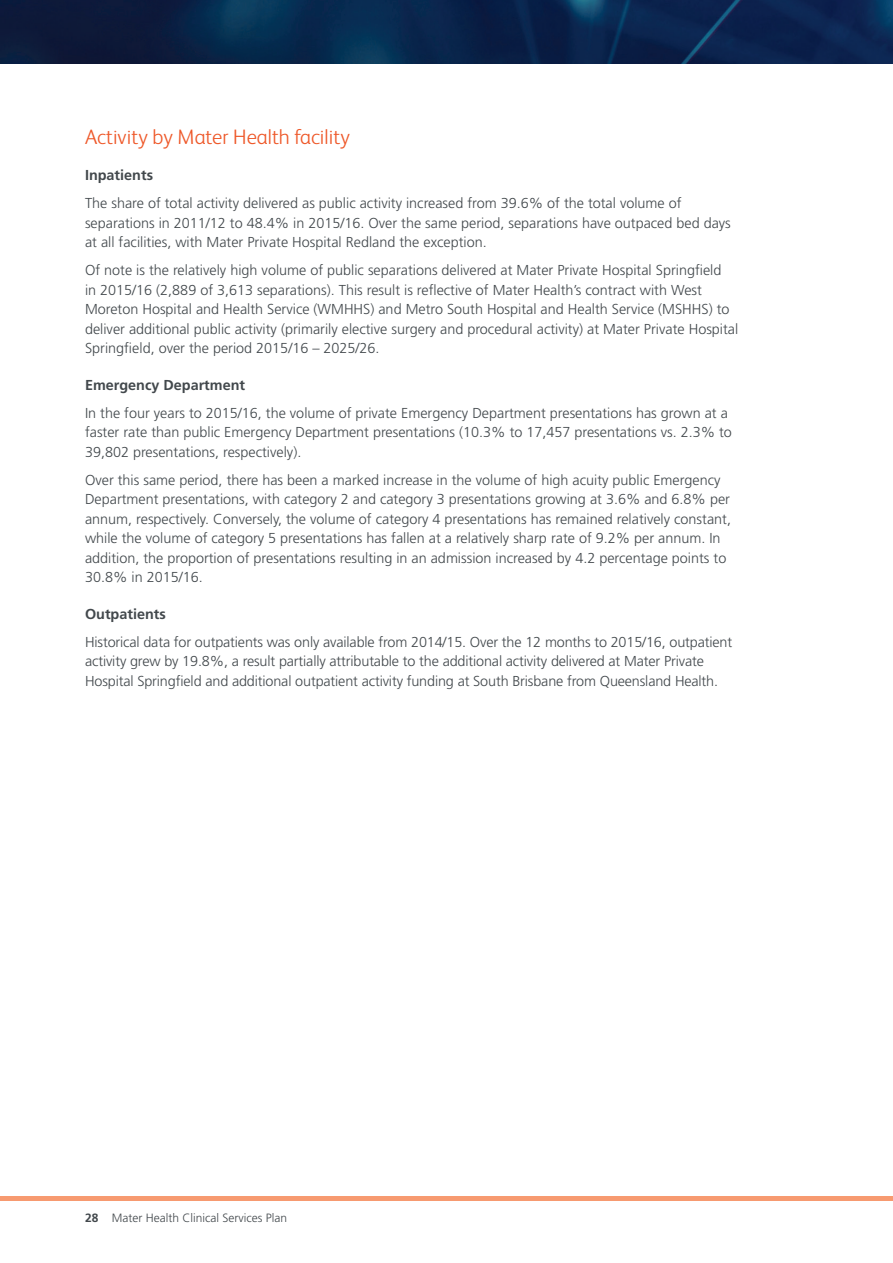
<style>
.page{position:relative;width:893px;height:1263px;background:#fff}
.page>*{position:absolute;margin:0;border:0;box-sizing:border-box;transform-origin:0 0}
.t1{font:300 21px "FS Albert";color:#ee5829}
.t2{font:300 14.4px/19.5px "Frutiger LT Std";color:#42484c}
.t3{font:700 14.4px "Frutiger LT Std";color:#42484c}
.t4{font:300 12px "Frutiger LT Std";color:#42484c}
.s1{font-weight:700}
</style>
<div class="page">
<img style="left:0;top:0;width:893px;height:64px">
<hr style="left:0;top:1196px;width:893px;height:4px;background:#f79a70">
<h1 class="t1" style="left:85px;top:123px;width:266px">Activity by Mater Health facility</h1>
<p class="t3" style="left:85px;top:167px;width:70px">Inpatients</p>
<p class="t2" style="left:85px;top:194px;width:647px">The share of total activity delivered as public activity increased from 39.6% of the total volume of separations in 2011/12 to 48.4% in 2015/16. Over the same period, separations have outpaced bed days at all facilities, with Mater Private Hospital Redland the exception.</p>
<p class="t2" style="left:85px;top:261px;width:655px">Of note is the relatively high volume of public separations delivered at Mater Private Hospital Springfield<br>in 2015/16 (2,889 of 3,613 separations). This result is reflective of Mater Health’s contract with West Moreton Hospital and Health Service (WMHHS) and Metro South Hospital and Health Service (MSHHS) to deliver additional public activity (primarily elective surgery and procedural activity) at Mater Private Hospital Springfield, over the period 2015/16 – 2025/26.</p>
<p class="t3" style="left:85px;top:376px;width:162px">Emergency Department</p>
<p class="t2" style="left:85px;top:403px;width:648px">In the four years to 2015/16, the volume of private Emergency Department presentations has grown at a faster rate than public Emergency Department presentations (10.3% to 17,457 presentations vs. 2.3% to<br>39,802 presentations, respectively).</p>
<p class="t2" style="left:85px;top:470px;width:647px">Over this same period, there has been a marked increase in the volume of high acuity public Emergency Department presentations, with category 2 and category 3 presentations growing at 3.6% and 6.8% per annum, respectively. Conversely, the volume of category 4 presentations has remained relatively constant, while the volume of category 5 presentations has fallen at a relatively sharp rate of 9.2% per annum. In addition, the proportion of presentations resulting in an admission increased by 4.2 percentage points to 30.8% in 2015/16.</p>
<p class="t3" style="left:85px;top:605px;width:82px">Outpatients</p>
<p class="t2" style="left:85px;top:632px;width:649px">Historical data for outpatients was only available from 2014/15. Over the 12 months to 2015/16, outpatient activity grew by 19.8%, a result partially attributable to the additional activity delivered at Mater Private<br>Hospital Springfield and additional outpatient activity funding at South Brisbane from Queensland Health.</p>
<p class="t4" style="left:85px;top:1211px;width:204px"><span class="s1">28</span> Mater Health Clinical Services Plan</p>
</div>
